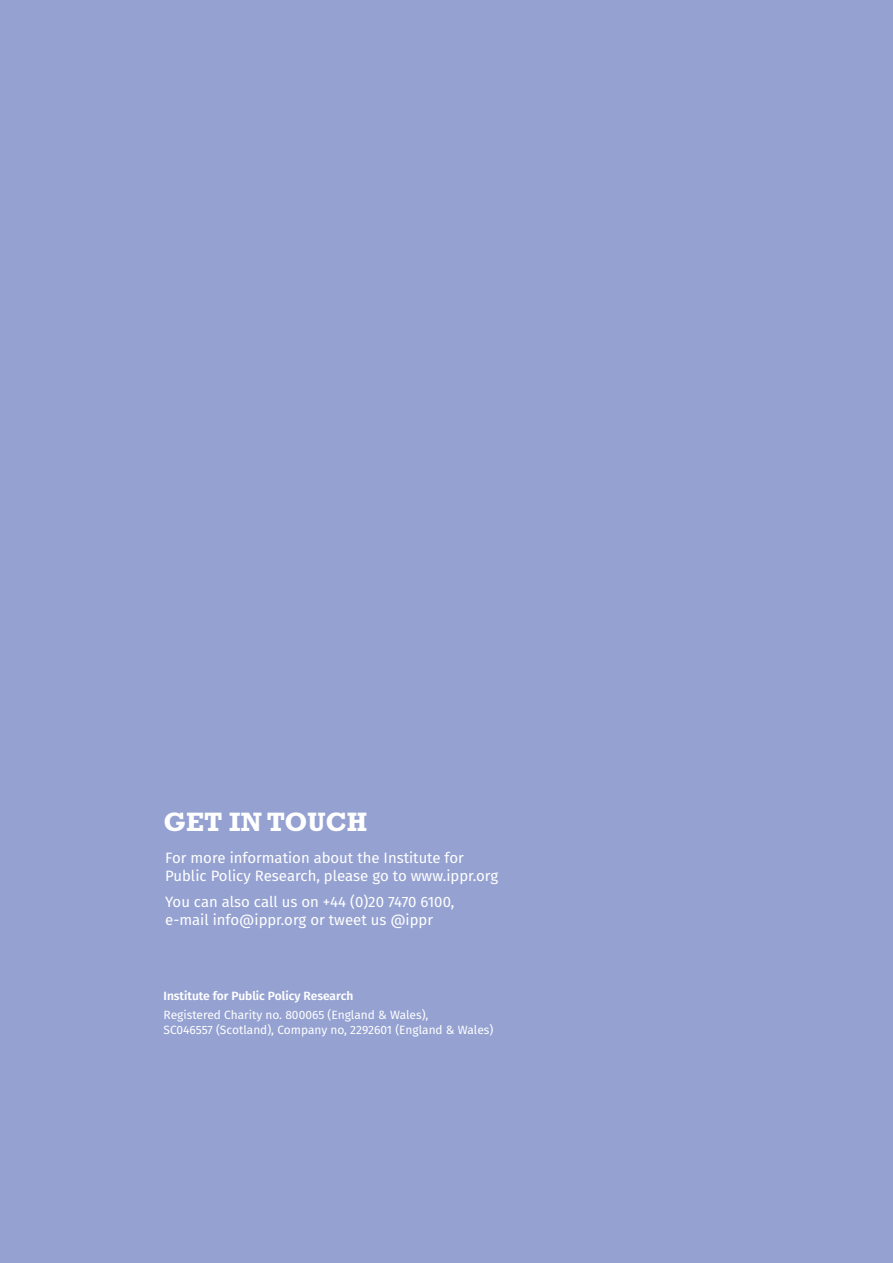
<style>
.page{position:relative;width:893px;height:1263px;background:#94a1d1}
.page>*{position:absolute;margin:0;border:0;box-sizing:border-box;transform-origin:0 0}
.t1{font:700 27px "Rockwell Std";color:#fff}
.t2{font:15px/18px "Fira Sans";color:#fff}
.t3{font:12px/15px "Fira Sans";color:#fff}
.t4{font:600 12px "Fira Sans";color:#fff}
</style>
<div class="page">
<h1 class="t1" style="left:163px;top:805px;width:206px">GET IN TOUCH</h1>
<p class="t2" style="left:165px;top:848px;width:334px">For more information about the Institute for<br>Public Policy Research, please go to www.ippr.org</p>
<p class="t2" style="left:165px;top:893px;width:291px">You can also call us on +44 (0)20 7470 6100, e-mail info@ippr.org or tweet us @ippr</p>
<p class="t4" style="left:163px;top:986px;width:191px">Institute for Public Policy Research</p>
<p class="t3" style="left:163px;top:1007px;width:331px">Registered Charity no. 800065 (England &amp; Wales),<br>SC046557 (Scotland), Company no, 2292601 (England &amp; Wales)</p>
</div>
